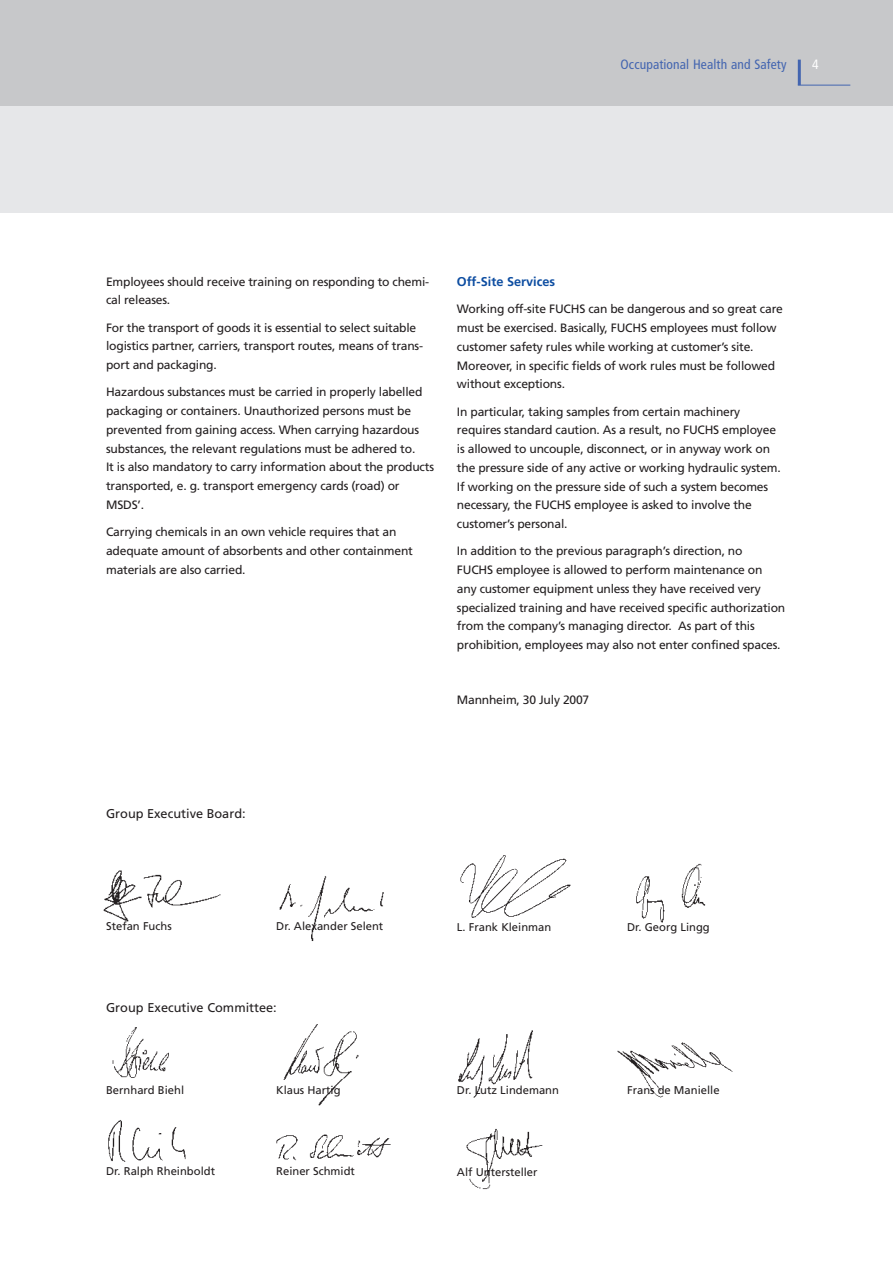
<style>
.page{position:relative;width:893px;height:1263px;background:#fff}
.page>*{position:absolute;margin:0;border:0;box-sizing:border-box;transform-origin:0 0}
.t1{font:condensed 13.5px "Frutiger LT";letter-spacing:.01em;color:#4365b0}
.t2{font:condensed 13.5px "Frutiger LT";color:#fff}
.t3{font:12.75px "Frutiger LT";color:#231f20}
.t4{font:700 12.75px "Frutiger LT";color:#0d4da1}
.t5{font:12.15px/18.8px "Frutiger LT";letter-spacing:-.015em;color:#231f20}
.t6{font:11.25px "Frutiger LT";color:#231f20}
</style>
<div class="page">
<div style="left:0;top:0;width:893px;height:106px;background:#c7c8ca"></div>
<div style="left:0;top:106px;width:893px;height:107px;background:#e6e7e9"></div>
<hr style="left:798px;top:85px;width:52px;height:1px;background:#4365b0">
<hr style="left:798px;top:60px;width:3px;height:25px;background:#4365b0">
<img style="left:103px;top:870px;width:118px;height:52px">
<img style="left:460px;top:855px;width:111px;height:63px">
<img style="left:108px;top:1120px;width:78px;height:42px">
<img style="left:466px;top:1128px;width:77px;height:62px">
<img style="left:283px;top:1024px;width:76px;height:82px">
<img style="left:279px;top:876px;width:105px;height:65px">
<img style="left:636px;top:863px;width:70px;height:60px">
<img style="left:458px;top:1030px;width:75px;height:68px">
<img style="left:617px;top:1042px;width:116px;height:56px">
<img style="left:276px;top:1134px;width:115px;height:27px">
<img style="left:112px;top:1028px;width:56px;height:50px">
<p class="t1" style="left:620px;top:58px;width:167px">Occupational Health and Safety</p>
<p class="t2" style="left:812px;top:58px;width:8px">4</p>
<p class="t5" style="left:106px;top:272px;width:325px">Employees should receive training on responding to chemi&shy;cal releases.</p>
<p class="t5" style="left:106px;top:318px;width:318px">For the transport of goods it is essential to select suitable logistics partner, carriers, transport routes, means of trans&shy;port and packaging.</p>
<p class="t5" style="left:106px;top:383px;width:329px">Hazardous substances must be carried in properly labelled packaging or containers. Unauthorized persons must be prevented from gaining access. When carrying hazardous substances, the relevant regulations must be adhered to.<br>It is also mandatory to carry information about the products transported, e. g. transport emergency cards (road) or MSDS’.</p>
<p class="t5" style="left:106px;top:523px;width:308px">Carrying chemicals in an own vehicle requires that an adequate amount of absorbents and other containment materials are also carried.</p>
<p class="t4" style="left:457px;top:276px;width:100px">Off-Site Services</p>
<p class="t5" style="left:457px;top:300px;width:327px">Working off-site FUCHS can be dangerous and so great care must be exercised. Basically, FUCHS employees must follow customer safety rules while working at customer’s site.<br>Moreover, in specific fields of work rules must be followed without exceptions.</p>
<p class="t5" style="left:457px;top:402px;width:325px">In particular, taking samples from certain machinery requires standard caution. As a result, no FUCHS employee is allowed to uncouple, disconnect, or in anyway work on the pressure side of any active or working hydraulic system.<br>If working on the pressure side of such a system becomes necessary, the FUCHS employee is asked to involve the customer’s personal.</p>
<p class="t5" style="left:457px;top:542px;width:330px">In addition to the previous paragraph’s direction, no<br>FUCHS employee is allowed to perform maintenance on<br>any customer equipment unless they have received very specialized training and have received specific authorization from the company’s managing director. As part of this prohibition, employees may also not enter confined spaces.</p>
<p class="t5" style="left:457px;top:690px;width:134px">Mannheim, 30 July 2007</p>
<p class="t3" style="left:106px;top:808px;width:141px">Group Executive Board:</p>
<p class="t6" style="left:106px;top:921px;width:67px">Stefan Fuchs</p>
<p class="t6" style="left:276px;top:921px;width:109px">Dr. Alexander Selent</p>
<p class="t3" style="left:106px;top:1002px;width:172px">Group Executive Committee:</p>
<p class="t6" style="left:106px;top:1085px;width:80px">Bernhard Biehl</p>
<p class="t6" style="left:276px;top:1085px;width:66px">Klaus Hartig</p>
<p class="t6" style="left:106px;top:1167px;width:110px">Dr. Ralph Rheinboldt</p>
<p class="t6" style="left:276px;top:1167px;width:80px">Reiner Schmidt</p>
<p class="t6" style="left:457px;top:922px;width:96px">L. Frank Kleinman</p>
<p class="t6" style="left:627px;top:922px;width:84px">Dr. Georg Lingg</p>
<p class="t6" style="left:457px;top:1085px;width:104px">Dr. Lutz Lindemann</p>
<p class="t6" style="left:627px;top:1085px;width:94px">Frans de Manielle</p>
<p class="t6" style="left:457px;top:1167px;width:82px">Alf Untersteller</p>
</div>
